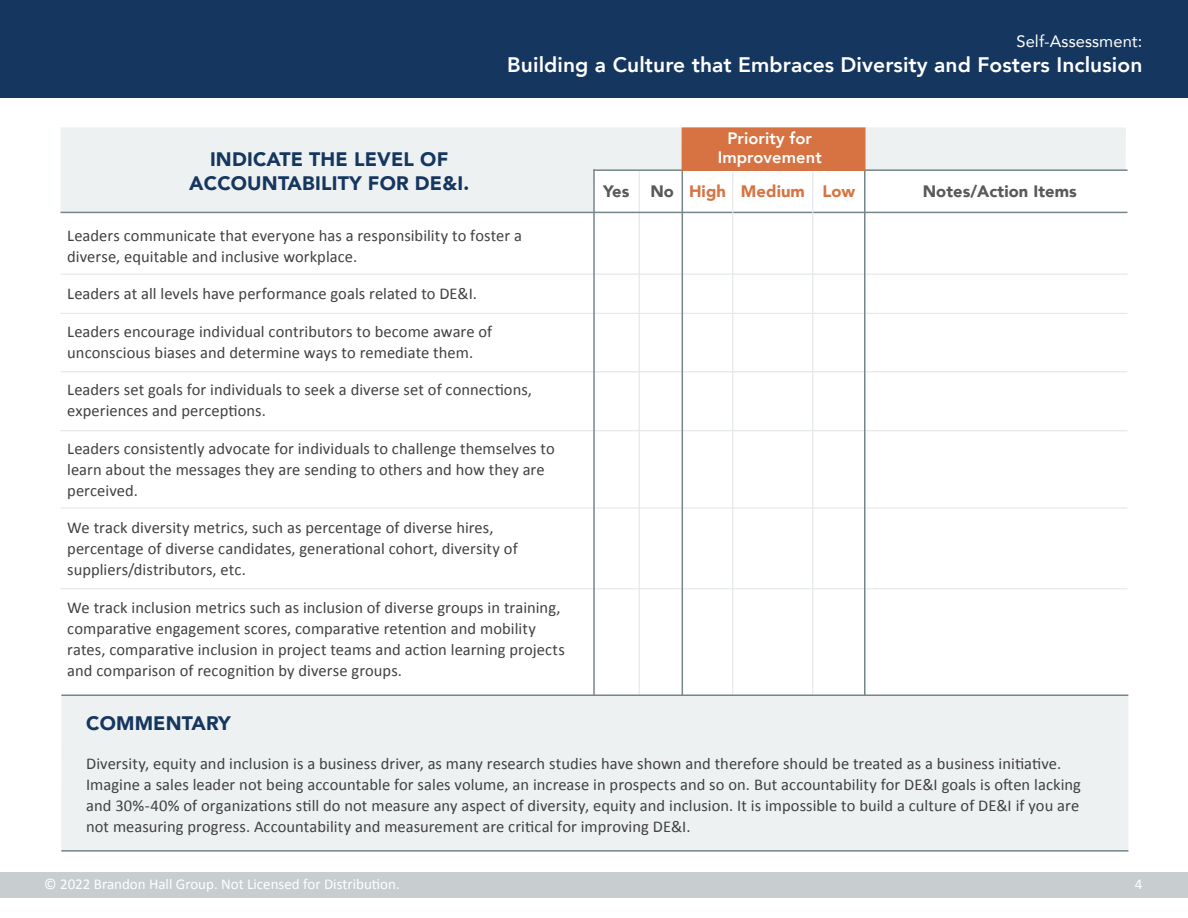
<style>
.page{position:relative;width:1188px;height:918px;background:#fff}
.page>*{position:absolute;margin:0;border:0;box-sizing:border-box;transform-origin:0 0}
.t1{font:800 21px "Avenir";letter-spacing:.005em;color:#fff}
.t2{font:900 19.5px/24px "Avenir";letter-spacing:.01em;color:#15365f;text-align:center}
.body_copy{font:16.5px/21px "Calibri";letter-spacing:.005em;color:#414042}
.t3{font:900 16.5px "Avenir";letter-spacing:.005em;color:#58595b}
.t4{font:800 16.5px/19.5px "Avenir";letter-spacing:.005em;color:#fff;text-align:center}
.t5{font:16.5px "Avenir";letter-spacing:.005em;color:#fff}
.t6{font:900 16.5px "Avenir";letter-spacing:.005em;color:#d77343}
.t7{font:15px "Calibri";color:#fff}
</style>
<div class="page">
<div style="left:0;top:0;width:1188px;height:98px;background:#15365f"></div>
<div style="left:0;top:872px;width:1188px;height:25px;background:#c8ced0"></div>
<hr style="left:639px;top:170px;width:1px;height:533px;background:#e3e7e8">
<div style="left:60px;top:127px;width:1066px;height:44px;background:#eef1f1"></div>
<div style="left:60px;top:171px;width:534px;height:41px;background:#eef1f1"></div>
<hr style="left:60px;top:212px;width:1068px;height:1px;background:#758589">
<hr style="left:593px;top:169px;width:535px;height:2px;background:#758589">
<hr style="left:60px;top:274px;width:1068px;height:1px;background:#e3e7e8">
<hr style="left:60px;top:371px;width:1068px;height:1px;background:#e3e7e8">
<hr style="left:60px;top:430px;width:1068px;height:1px;background:#e3e7e8">
<hr style="left:60px;top:507px;width:1068px;height:2px;background:#e3e7e8">
<hr style="left:60px;top:588px;width:1068px;height:1px;background:#e3e7e8">
<hr style="left:60px;top:313px;width:1068px;height:1px;background:#e3e7e8">
<hr style="left:593px;top:169px;width:2px;height:534px;background:#758589">
<hr style="left:682px;top:170px;width:1px;height:533px;background:#758589">
<hr style="left:732px;top:172px;width:1px;height:531px;background:#e3e7e8">
<hr style="left:812px;top:172px;width:1px;height:531px;background:#e3e7e8">
<hr style="left:864px;top:170px;width:2px;height:533px;background:#758589">
<div style="left:61px;top:696px;width:1067px;height:155px;background:#eef1f1"></div>
<hr style="left:61px;top:694px;width:1067px;height:2px;background:#758589">
<hr style="left:61px;top:850px;width:1067px;height:2px;background:#758589">
<div style="left:682px;top:127px;width:183px;height:44px;background:#d77343"></div>
<p class="t2" style="left:189px;top:147px;width:281px">INDICATE THE LEVEL OF<br>ACCOUNTABILITY FOR DE&amp;I.</p>
<p class="t5" style="left:1016px;top:28px;width:127px">Self-Assessment:</p>
<p class="t1" style="left:507px;top:49px;width:637px">Building a Culture that Embraces Diversity and Fosters Inclusion</p>
<p class="t4" style="left:718px;top:128px;width:106px">Priority for<br>Improvement</p>
<p class="t3" style="left:603px;top:177px;width:28px">Yes</p>
<p class="t3" style="left:650px;top:177px;width:25px">No</p>
<p class="t6" style="left:689px;top:177px;width:38px">High</p>
<p class="t6" style="left:741px;top:177px;width:65px">Medium</p>
<p class="t6" style="left:823px;top:177px;width:34px">Low</p>
<p class="t3" style="left:923px;top:177px;width:156px">Notes/Action Items</p>
<p class="body_copy" style="left:67px;top:224px;width:456px">Leaders communicate that everyone has a responsibility to foster a diverse, equitable and inclusive workplace.</p>
<p class="body_copy" style="left:67px;top:283px;width:411px">Leaders at all levels have performance goals related to DE&amp;I.</p>
<p class="body_copy" style="left:67px;top:320px;width:427px">Leaders encourage individual contributors to become aware of unconscious biases and determine ways to remediate them.</p>
<p class="body_copy" style="left:67px;top:379px;width:466px">Leaders set goals for individuals to seek a diverse set of connections, experiences and perceptions.</p>
<p class="body_copy" style="left:67px;top:437px;width:489px">Leaders consistently advocate for individuals to challenge themselves to learn about the messages they are sending to others and how they are perceived.</p>
<p class="body_copy" style="left:67px;top:517px;width:452px">We track diversity metrics, such as percentage of diverse hires, percentage of diverse candidates, generational cohort, diversity of suppliers/distributors, etc.</p>
<p class="body_copy" style="left:67px;top:596px;width:499px">We track inclusion metrics such as inclusion of diverse groups in training, comparative engagement scores, comparative retention and mobility rates, comparative inclusion in project teams and action learning projects and comparison of recognition by diverse groups.</p>
<p class="t2" style="left:86px;top:710px;width:146px">COMMENTARY</p>
<p class="body_copy" style="left:86px;top:752px;width:996px">Diversity, equity and inclusion is a business driver, as many research studies have shown and therefore should be treated as a business initiative.<br>Imagine a sales leader not being accountable for sales volume, an increase in prospects and so on. But accountability for DE&amp;I goals is often lacking and 30%-40% of organizations still do not measure any aspect of diversity, equity and inclusion. It is impossible to build a culture of DE&amp;I if you are not measuring progress. Accountability and measurement are critical for improving DE&amp;I.</p>
<p class="t7" style="left:44px;top:875px;width:357px">© 2022 Brandon Hall Group. Not Licensed for Distribution.</p>
<p class="t7" style="left:1135px;top:875px;width:9px">4</p>
</div>
